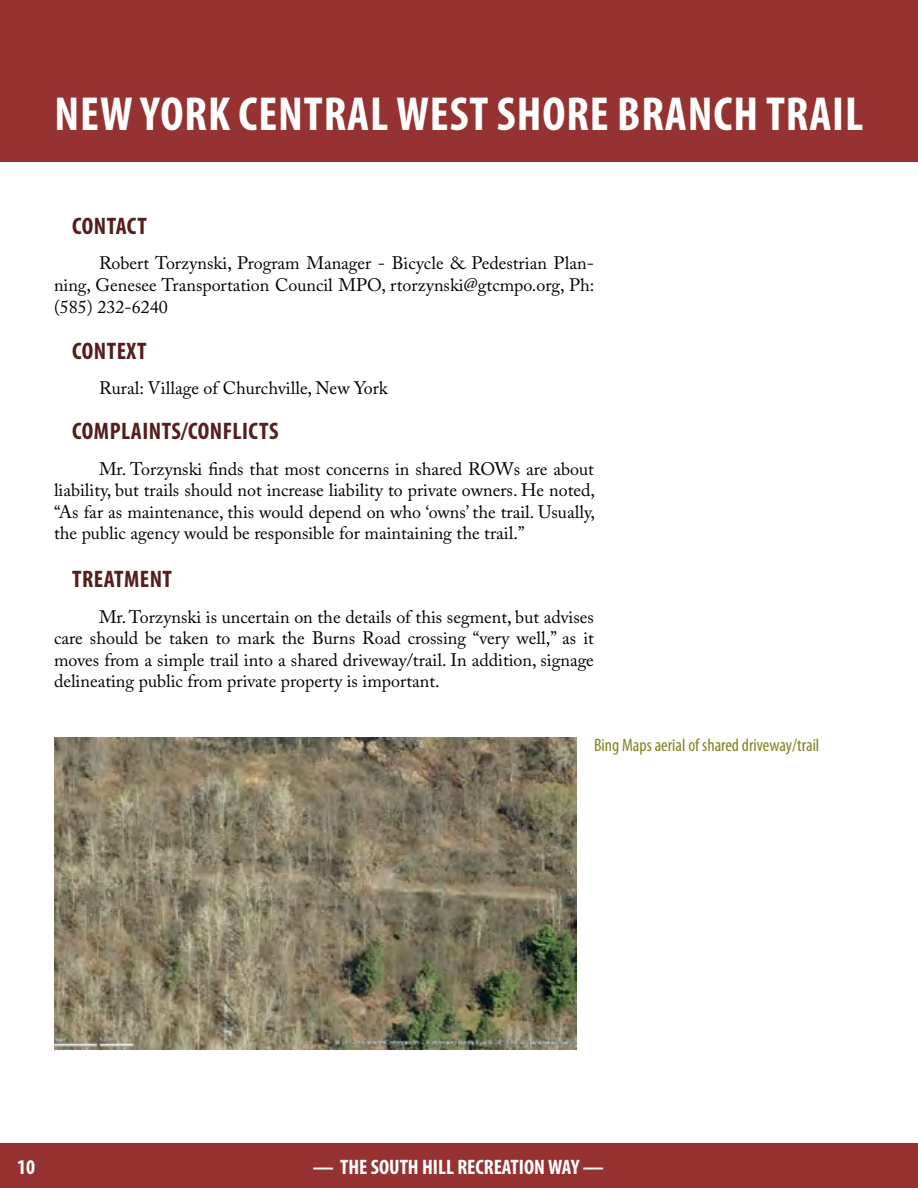
<style>
.page{position:relative;width:918px;height:1188px;background:#fff}
.page>*{position:absolute;margin:0;border:0;box-sizing:border-box;transform-origin:0 0}
.t1{font:700 condensed 48px "Myriad Pro";letter-spacing:.02em;color:#fff}
.t2{font:700 condensed 24px "Myriad Pro";letter-spacing:.01em;color:#561d1d}
.t3{font:700 condensed 21px "Myriad Pro";color:#fff}
.t4{font:18px/21.6px "Adobe Caslon Pro";color:#000;text-align:justify}
.t5{font:condensed 18px "Myriad Pro";color:#828223}
</style>
<div class="page">
<div style="left:0;top:0;width:918px;height:162px;background:#963232"></div>
<div style="left:0;top:1144px;width:917px;height:44px;background:#963232"></div>
<img style="left:54px;top:737px;width:523px;height:312px">
<h1 class="t1" style="left:54px;top:85px;width:226px">NEW YORK CENTRAL</h1>
<h1 class="t1" style="left:396px;top:85px;width:144px">WEST SHORE</h1>
<h1 class="t1" style="left:617px;top:85px;width:24px">BRANCH</h1>
<h1 class="t1" style="left:766px;top:85px;width:40px">TRAIL</h1>
<h2 class="t2" style="left:72px;top:211px;width:22px">CONTACT</h2>
<p class="t4" style="left:54px;top:252px;width:542px;text-indent:45px">Robert Torzynski, Program Manager - Bicycle &amp; Pedestrian Plan&shy;ning, Genesee Transportation Council MPO, rtorzynski@gtcmpo.org, Ph: (585) 232-6240</p>
<h2 class="t2" style="left:72px;top:336px;width:22px">CONTEXT</h2>
<p class="t4" style="left:99px;top:377px;width:290px">Rural: Village of Churchville, New York</p>
<h2 class="t2" style="left:72px;top:416px;width:60px">COMPLAINTS</h2>
<h2 class="t2" style="left:181px;top:416px;width:62px">/CON FLICTS</h2>
<p class="t4" style="left:54px;top:457px;width:543px;text-indent:45px">Mr. Torzynski finds that most concerns in shared ROWs are about liability, but trails should not increase liability to private owners. He noted, “As far as maintenance, this would depend on who ‘owns’ the trail. Usually, the public agency would be responsible for maintaining the trail.”</p>
<h2 class="t2" style="left:72px;top:564px;width:21px">TREATMENT</h2>
<p class="t4" style="left:54px;top:606px;width:542px;text-indent:45px">Mr. Torzynski is uncertain on the details of this segment, but advises care should be taken to mark the Burns Road crossing “very well,” as it moves from a simple trail into a shared driveway/trail. In addition, signage delineating public from private property is important.</p>
<p class="t5" style="left:594px;top:734px;width:227px">Bing Maps aerial of shared driveway/trail</p>
<p class="t3" style="left:17px;top:1154px;width:19px">10</p>
<p class="t3" style="left:313px;top:1154px;width:293px">— THE SOUTH HILL RECREATION WAY —</p>
</div>
